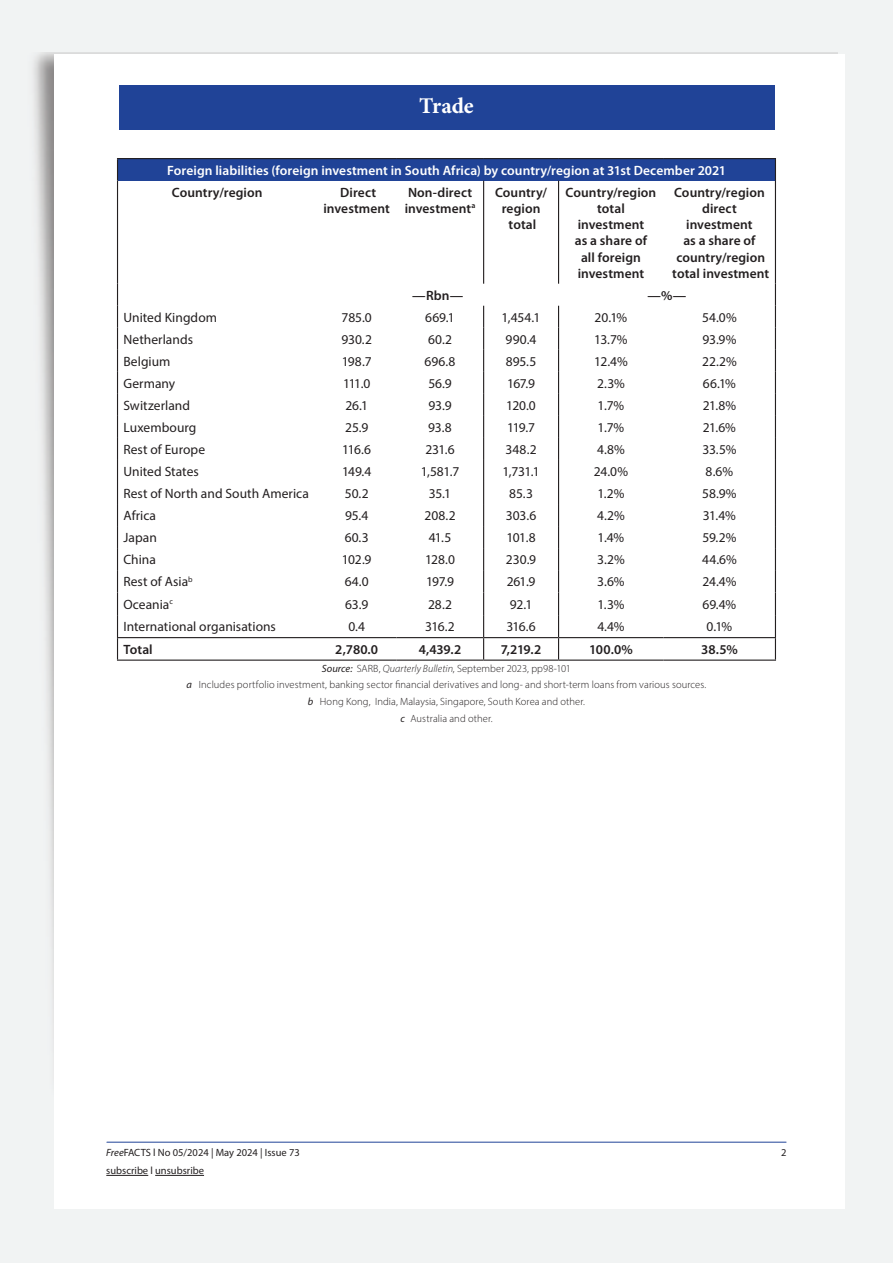
<style>
.page{position:relative;width:893px;height:1263px;background:#f1f3f3}
.page>*{position:absolute;margin:0;border:0;box-sizing:border-box;transform-origin:0 0}
.t1{font:700 22.5px "Minion Pro";letter-spacing:-.01em;color:#fff}
.t2{font:13.5px "Myriad Pro";color:#231f20}
.t3{font:600 13.5px/16.2px "Myriad Pro";letter-spacing:.005em;color:#231f20;text-align:center}
.t4{font:600 13.5px "Myriad Pro";letter-spacing:.005em;color:#fff}
.t5{font:300 10.5px/16.8px "Myriad Pro";letter-spacing:.01em;color:#231f20;text-align:center}
.t6{font:10.5px "Myriad Pro";color:#231f20}
.s1{font-weight:400;font-style:italic}
.s2{font-style:italic}
</style>
<div class="page">
<div style="left:54px;top:54px;width:791px;height:1155px;background:#fff"></div>
<hr style="left:106px;top:1175px;width:42px;height:1px;background:#231f20">
<hr style="left:155px;top:1175px;width:49px;height:1px;background:#231f20">
<hr style="left:107px;top:1142px;width:679px;height:1px;background:#204397">
<div style="left:119px;top:85px;width:655px;height:45px;background:#204397"></div>
<div style="left:118px;top:159px;width:657px;height:22px;background:#204397"></div>
<hr style="left:484px;top:637px;width:75px;height:1px;background:#231f20">
<hr style="left:484px;top:659px;width:75px;height:2px;background:#231f20">
<hr style="left:117px;top:158px;width:200px;height:1px;background:#231f20">
<svg style="left:117px;top:159px;width:1px;height:22px"></svg>
<hr style="left:317px;top:158px;width:79px;height:1px;background:#231f20">
<hr style="left:396px;top:158px;width:88px;height:1px;background:#231f20">
<hr style="left:484px;top:158px;width:75px;height:1px;background:#231f20">
<hr style="left:559px;top:158px;width:104px;height:1px;background:#231f20">
<hr style="left:663px;top:158px;width:113px;height:1px;background:#231f20">
<svg style="left:775px;top:159px;width:1px;height:22px"></svg>
<hr style="left:117px;top:181px;width:1px;height:103px;background:#231f20">
<hr style="left:483px;top:181px;width:1px;height:103px;background:#231f20">
<hr style="left:558px;top:181px;width:1px;height:103px;background:#231f20">
<hr style="left:775px;top:181px;width:1px;height:103px;background:#231f20">
<svg style="left:483px;top:306px;width:1px;height:353px"></svg>
<svg style="left:558px;top:306px;width:1px;height:353px"></svg>
<hr style="left:117px;top:637px;width:200px;height:1px;background:#231f20">
<svg style="left:117px;top:284px;width:1px;height:375px"></svg>
<hr style="left:317px;top:637px;width:79px;height:1px;background:#231f20">
<hr style="left:396px;top:637px;width:88px;height:1px;background:#231f20">
<hr style="left:559px;top:637px;width:104px;height:1px;background:#231f20">
<hr style="left:663px;top:637px;width:113px;height:1px;background:#231f20">
<svg style="left:775px;top:284px;width:1px;height:375px"></svg>
<hr style="left:117px;top:659px;width:200px;height:2px;background:#231f20">
<hr style="left:317px;top:659px;width:79px;height:2px;background:#231f20">
<hr style="left:396px;top:659px;width:88px;height:2px;background:#231f20">
<hr style="left:559px;top:659px;width:104px;height:2px;background:#231f20">
<hr style="left:663px;top:659px;width:113px;height:2px;background:#231f20">
<h1 class="t1" style="left:419px;top:90px;width:56px">Trade</h1>
<p class="t4" style="left:167px;top:162px;width:560px">Foreign liabilities (foreign investment in South Africa) by country/region at 31st December 2021</p>
<p class="t3" style="left:172px;top:184px;width:92px">Country/region</p>
<p class="t3" style="left:323px;top:184px;width:68px">Direct investment</p>
<p class="t3" style="left:405px;top:184px;width:72px;text-align:left">Non-direct investment<sup>a</sup></p>
<p class="t3" style="left:495px;top:184px;width:54px">Country/ region total</p>
<p class="t3" style="left:566px;top:184px;width:92px">Country/region total investment<br>as a share of<br>all foreign investment</p>
<p class="t3" style="left:672px;top:184px;width:99px">Country/region direct investment<br>as a share of country/region total investment</p>
<p class="t3" style="left:412px;top:287px;width:53px">—Rbn—</p>
<p class="t3" style="left:647px;top:287px;width:40px">—%—</p>
<p class="t2" style="left:123px;top:309px;width:95px">United Kingdom</p>
<p class="t2" style="left:342px;top:309px;width:32px">785.0</p>
<p class="t2" style="left:425px;top:309px;width:31px">669.1</p>
<p class="t2" style="left:502px;top:309px;width:40px">1,454.1</p>
<p class="t2" style="left:595px;top:309px;width:34px">20.1%</p>
<p class="t2" style="left:702px;top:309px;width:36px">54.0%</p>
<p class="t2" style="left:123px;top:331px;width:71px">Netherlands</p>
<p class="t2" style="left:341px;top:331px;width:32px">930.2</p>
<p class="t2" style="left:428px;top:331px;width:26px">60.2</p>
<p class="t2" style="left:506px;top:331px;width:32px">990.4</p>
<p class="t2" style="left:594px;top:331px;width:35px">13.7%</p>
<p class="t2" style="left:702px;top:331px;width:35px">93.9%</p>
<p class="t2" style="left:123px;top:353px;width:49px">Belgium</p>
<p class="t2" style="left:342px;top:353px;width:31px">198.7</p>
<p class="t2" style="left:425px;top:353px;width:32px">696.8</p>
<p class="t2" style="left:506px;top:353px;width:32px">895.5</p>
<p class="t2" style="left:594px;top:353px;width:35px">12.4%</p>
<p class="t2" style="left:702px;top:353px;width:36px">22.2%</p>
<p class="t2" style="left:123px;top:375px;width:53px">Germany</p>
<p class="t2" style="left:343px;top:375px;width:29px">111.0</p>
<p class="t2" style="left:428px;top:375px;width:25px">56.9</p>
<p class="t2" style="left:507px;top:375px;width:30px">167.9</p>
<p class="t2" style="left:597px;top:375px;width:29px">2.3%</p>
<p class="t2" style="left:703px;top:375px;width:35px">66.1%</p>
<p class="t2" style="left:123px;top:397px;width:68px">Switzerland</p>
<p class="t2" style="left:345px;top:397px;width:24px">26.1</p>
<p class="t2" style="left:428px;top:397px;width:25px">93.9</p>
<p class="t2" style="left:506px;top:397px;width:31px">120.0</p>
<p class="t2" style="left:598px;top:397px;width:28px">1.7%</p>
<p class="t2" style="left:703px;top:397px;width:35px">21.8%</p>
<p class="t2" style="left:123px;top:419px;width:74px">Luxembourg</p>
<p class="t2" style="left:345px;top:419px;width:25px">25.9</p>
<p class="t2" style="left:428px;top:419px;width:25px">93.8</p>
<p class="t2" style="left:507px;top:419px;width:30px">119.7</p>
<p class="t2" style="left:598px;top:419px;width:28px">1.7%</p>
<p class="t2" style="left:703px;top:419px;width:35px">21.6%</p>
<p class="t2" style="left:123px;top:441px;width:83px">Rest of Europe</p>
<p class="t2" style="left:342px;top:441px;width:30px">116.6</p>
<p class="t2" style="left:425px;top:441px;width:31px">231.6</p>
<p class="t2" style="left:505px;top:441px;width:33px">348.2</p>
<p class="t2" style="left:597px;top:441px;width:29px">4.8%</p>
<p class="t2" style="left:702px;top:441px;width:36px">33.5%</p>
<p class="t2" style="left:123px;top:463px;width:77px">United States</p>
<p class="t2" style="left:342px;top:463px;width:31px">149.4</p>
<p class="t2" style="left:421px;top:463px;width:40px">1,581.7</p>
<p class="t2" style="left:502px;top:463px;width:39px">1,731.1</p>
<p class="t2" style="left:594px;top:463px;width:36px">24.0%</p>
<p class="t2" style="left:706px;top:463px;width:29px">8.6%</p>
<p class="t2" style="left:123px;top:485px;width:187px">Rest of North and South America</p>
<p class="t2" style="left:345px;top:485px;width:25px">50.2</p>
<p class="t2" style="left:429px;top:485px;width:24px">35.1</p>
<p class="t2" style="left:509px;top:485px;width:25px">85.3</p>
<p class="t2" style="left:597px;top:485px;width:29px">1.2%</p>
<p class="t2" style="left:702px;top:485px;width:36px">58.9%</p>
<p class="t2" style="left:123px;top:507px;width:34px">Africa</p>
<p class="t2" style="left:345px;top:507px;width:25px">95.4</p>
<p class="t2" style="left:424px;top:507px;width:33px">208.2</p>
<p class="t2" style="left:506px;top:507px;width:32px">303.6</p>
<p class="t2" style="left:597px;top:507px;width:29px">4.2%</p>
<p class="t2" style="left:703px;top:507px;width:34px">31.4%</p>
<p class="t2" style="left:123px;top:529px;width:35px">Japan</p>
<p class="t2" style="left:345px;top:529px;width:26px">60.3</p>
<p class="t2" style="left:429px;top:529px;width:24px">41.5</p>
<p class="t2" style="left:506px;top:529px;width:31px">101.8</p>
<p class="t2" style="left:598px;top:529px;width:28px">1.4%</p>
<p class="t2" style="left:702px;top:529px;width:35px">59.2%</p>
<p class="t2" style="left:123px;top:551px;width:34px">China</p>
<p class="t2" style="left:342px;top:551px;width:31px">102.9</p>
<p class="t2" style="left:425px;top:551px;width:31px">128.0</p>
<p class="t2" style="left:506px;top:551px;width:32px">230.9</p>
<p class="t2" style="left:597px;top:551px;width:29px">3.2%</p>
<p class="t2" style="left:702px;top:551px;width:36px">44.6%</p>
<p class="t2" style="left:123px;top:573px;width:71px">Rest of Asia<sup>b</sup></p>
<p class="t2" style="left:345px;top:573px;width:26px">64.0</p>
<p class="t2" style="left:426px;top:573px;width:30px">197.9</p>
<p class="t2" style="left:507px;top:573px;width:30px">261.9</p>
<p class="t2" style="left:597px;top:573px;width:29px">3.6%</p>
<p class="t2" style="left:702px;top:573px;width:35px">24.4%</p>
<p class="t2" style="left:123px;top:596px;width:51px">Oceania<sup>c</sup></p>
<p class="t2" style="left:345px;top:596px;width:25px">63.9</p>
<p class="t2" style="left:428px;top:596px;width:26px">28.2</p>
<p class="t2" style="left:510px;top:596px;width:24px">92.1</p>
<p class="t2" style="left:597px;top:596px;width:29px">1.3%</p>
<p class="t2" style="left:703px;top:596px;width:35px">69.4%</p>
<p class="t2" style="left:123px;top:618px;width:154px">International organisations</p>
<p class="t2" style="left:348px;top:618px;width:18px">0.4</p>
<p class="t2" style="left:425px;top:618px;width:31px">316.2</p>
<p class="t2" style="left:506px;top:618px;width:31px">316.6</p>
<p class="t2" style="left:597px;top:618px;width:29px">4.4%</p>
<p class="t2" style="left:706px;top:618px;width:27px">0.1%</p>
<p class="t3" style="left:123px;top:641px;width:31px">Total</p>
<p class="t3" style="left:335px;top:641px;width:44px">2,780.0</p>
<p class="t3" style="left:419px;top:641px;width:44px">4,439.2</p>
<p class="t3" style="left:501px;top:641px;width:42px">7,219.2</p>
<p class="t3" style="left:589px;top:641px;width:45px">100.0%</p>
<p class="t3" style="left:701px;top:641px;width:38px">38.5%</p>
<p class="t5" style="left:186px;top:659px;width:521px"><span class="s1">Source:</span> SARB, <span class="s2">Quarterly Bulletin</span>, September 2023, pp98-101<br><span class="s1">a</span> Includes portfolio investment, banking sector nancial derivatives and long- and short-term loans from various sources. <span class="s1">b</span> Hong Kong, India, Malaysia, Singapore, South Korea and other.<br><span class="s1">c</span> Australia and other.</p>
<p class="t6" style="left:106px;top:1146px;width:195px"><span class="s2">Free</span>FACTS l No 05/2024 | May 2024 | Issue 73</p>
<p class="t6" style="left:781px;top:1146px;width:7px">2</p>
<p class="t6" style="left:106px;top:1164px;width:99px">subscribe l unsubsribe</p>
</div>
